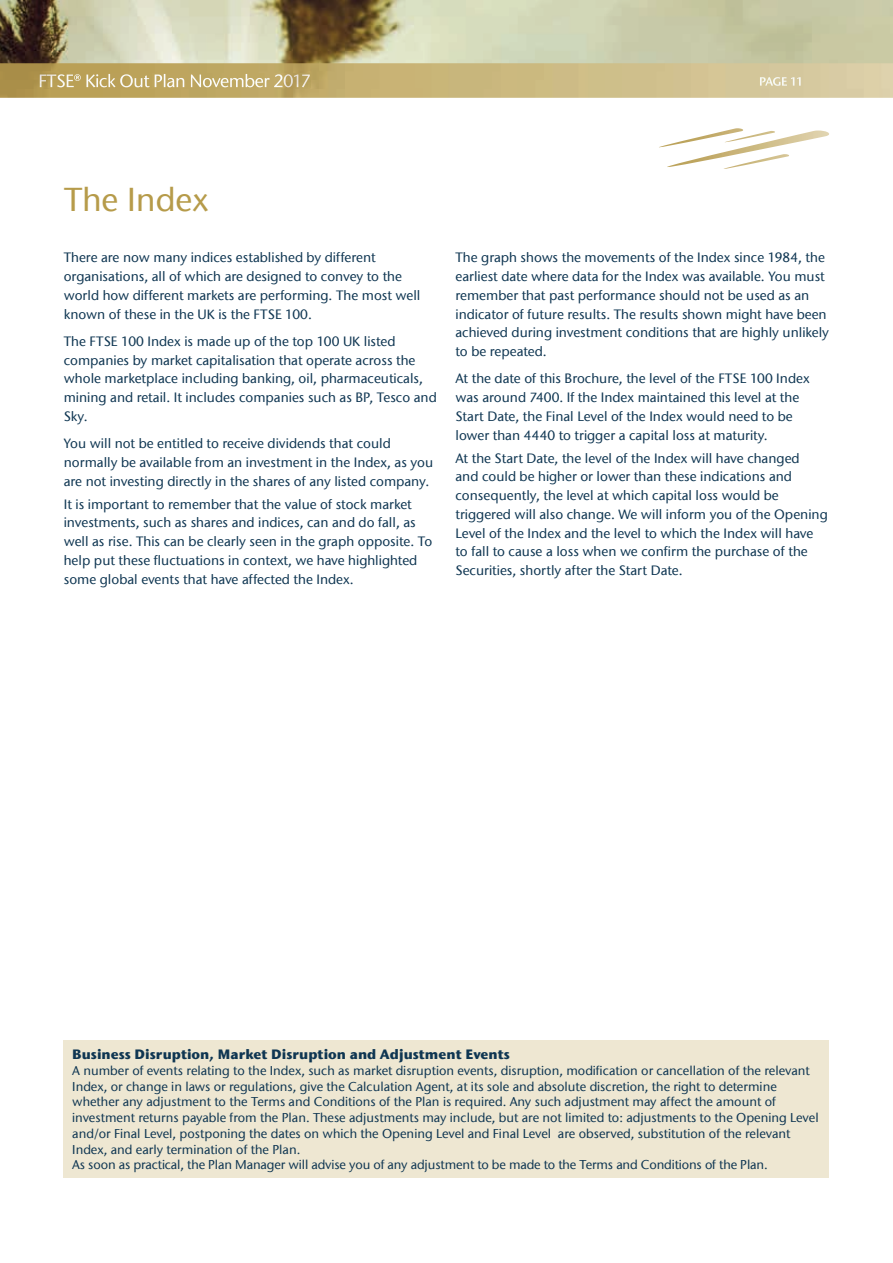
<style>
.page{position:relative;width:893px;height:1263px;background:#fff}
.page>*{position:absolute;margin:0;border:0;box-sizing:border-box;transform-origin:0 0}
.t1{font:500 33px "ITC Stone Sans Com";color:#b69b4a}
.t2{font:500 13.5px/18.8px "ITC Stone Sans Com";color:#0f3652}
.t3{font:700 13.5px "ITC Stone Sans Com";color:#0f3652}
.t4{font:500 12.75px/15.8px "ITC Stone Sans Com";color:#0f3652}
</style>
<div class="page">
<img style="left:0;top:0;width:893px;height:98px">
<svg style="left:659px;top:128px;width:170px;height:41px"></svg>
<img style="left:40px;top:74px;width:270px;height:13px">
<img style="left:760px;top:77px;width:27px;height:9px">
<svg style="left:791px;top:77px;width:10px;height:9px"></svg>
<div style="left:64px;top:1041px;width:765px;height:137px;background:#eee7d2"></div>
<h1 class="t1" style="left:64px;top:180px;width:146px">The Index</h1>
<p class="t2" style="left:64px;top:248px;width:358px">There are now many indices established by different organisations, all of which are designed to convey to the world how different markets are performing. The most well known of these in the UK is the FTSE 100.</p>
<p class="t2" style="left:64px;top:332px;width:374px">The FTSE 100 Index is made up of the top 100 UK listed companies by market capitalisation that operate across the whole marketplace including banking, oil, pharmaceuticals, mining and retail. It includes companies such as BP, Tesco and Sky.</p>
<p class="t2" style="left:64px;top:434px;width:371px">You will not be entitled to receive dividends that could normally be available from an investment in the Index, as you are not investing directly in the shares of any listed company.</p>
<p class="t2" style="left:64px;top:494px;width:370px">It is important to remember that the value of stock market investments, such as shares and indices, can and do fall, as well as rise. This can be clearly seen in the graph opposite. To help put these fluctuations in context, we have highlighted some global events that have affected the Index.</p>
<p class="t2" style="left:455px;top:248px;width:375px">The graph shows the movements of the Index since 1984, the earliest date where data for the Index was available. You must remember that past performance should not be used as an indicator of future results. The results shown might have been achieved during investment conditions that are highly unlikely to be repeated.</p>
<p class="t2" style="left:455px;top:369px;width:356px">At the date of this Brochure, the level of the FTSE 100 Index was around 7400. If the Index maintained this level at the Start Date, the Final Level of the Index would need to be lower than 4440 to trigger a capital loss at maturity.</p>
<p class="t2" style="left:455px;top:448px;width:374px">At the Start Date, the level of the Index will have changed<br>and could be higher or lower than these indications and consequently, the level at which capital loss would be triggered will also change. We will inform you of the Opening Level of the Index and the level to which the Index will have to fall to cause a loss when we confirm the purchase of the Securities, shortly after the Start Date.</p>
<p class="t3" style="left:72px;top:1046px;width:439px">Business Disruption, Market Disruption and Adjustment Events</p>
<p class="t4" style="left:72px;top:1062px;width:748px">A number of events relating to the Index, such as market disruption events, disruption, modification or cancellation of the relevant Index, or change in laws or regulations, give the Calculation Agent, at its sole and absolute discretion, the right to determine whether any adjustment to the Terms and Conditions of the Plan is required. Any such adjustment may affect the amount of investment returns payable from the Plan. These adjustments may include, but are not limited to: adjustments to the Opening Level and/or Final Level, postponing the dates on which the Opening Level and Final Level are observed, substitution of the relevant Index, and early termination of the Plan.<br>As soon as practical, the Plan Manager will advise you of any adjustment to be made to the Terms and Conditions of the Plan.</p>
</div>
